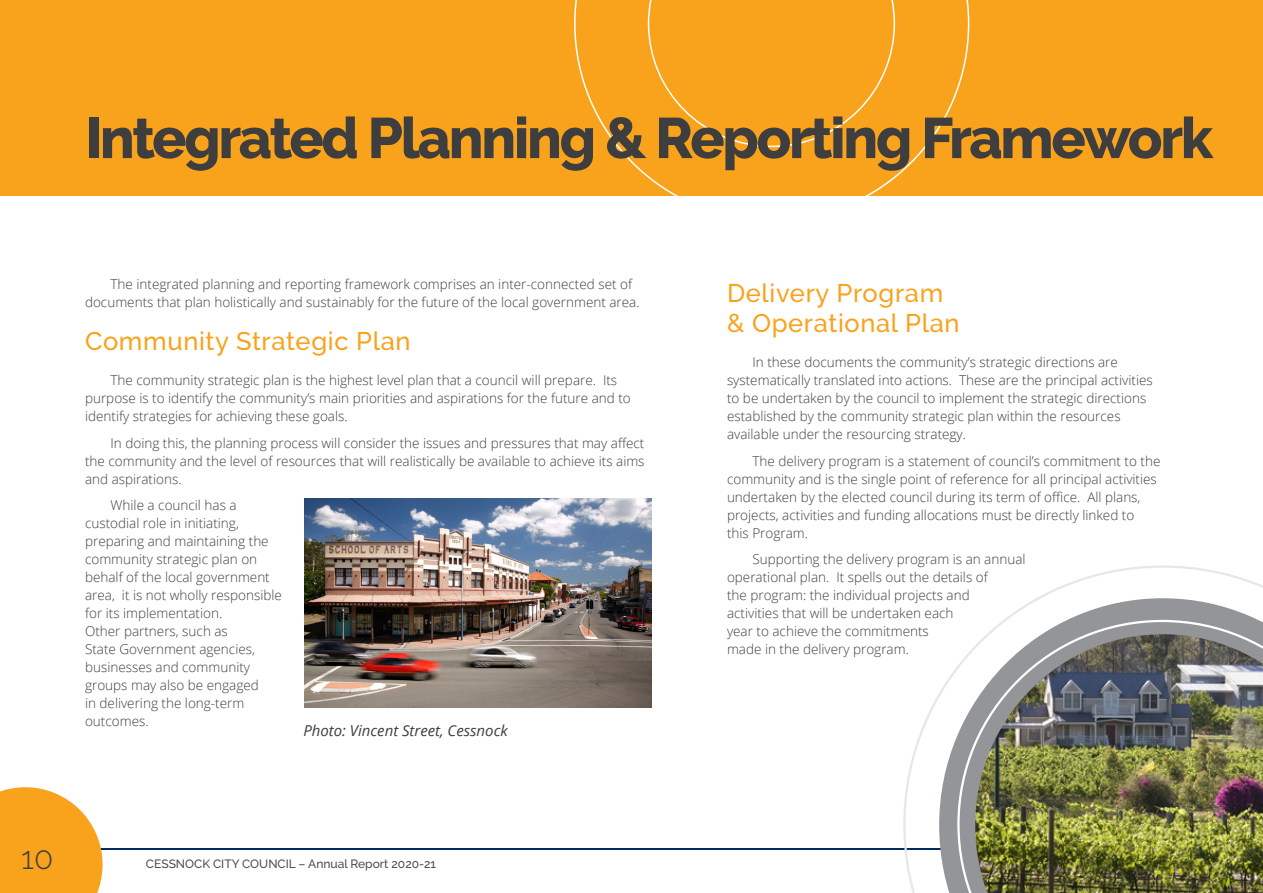
<style>
.page{position:relative;width:1263px;height:893px;background:#fff}
.page>*{position:absolute;margin:0;border:0;box-sizing:border-box;transform-origin:0 0}
._1_Section_Page_Titl{font:800 57px "Raleway";letter-spacing:-.04em;color:#3e3e3f}
.t1{font:300 31.5px "Raleway";color:#3e3e3f}
.Body_Sub-Heading{font:500 25.5px/30px "Raleway";letter-spacing:.025em;color:#f9a21c}
.Table_No{font:italic 15px "Open Sans";color:#3e3e3f}
.BodyCopy{font:300 13.5px/18px "Open Sans";color:#3e3e3f}
.t2{font:500 12px "Raleway";color:#4b4c4d}
</style>
<div class="page">
<hr style="left:53px;top:848px;width:1210px;height:2px;background:#002c62">
<svg style="left:0;top:787px;width:103px;height:106px;background:#f9ae39"></svg>
<div style="left:0;top:0;width:1263px;height:196px;background:#f9a21c"></div>
<svg style="left:574px;top:0;width:395px;height:196px"></svg>
<img style="left:903px;top:565px;width:360px;height:328px">
<img style="left:304px;top:498px;width:348px;height:209px">
<p class="_1_Section_Page_Titl" style="left:85px;top:106px;width:1130px">Integrated Planning &amp; Reporting Framework</p>
<p class="BodyCopy" style="left:85px;top:274px;width:556px;text-indent:26px">The integrated planning and reporting framework comprises an inter-connected set of documents that plan holistically and sustainably for the future of the local government area.</p>
<p class="Body_Sub-Heading" style="left:85px;top:326px;width:327px">Community Strategic Plan</p>
<p class="BodyCopy" style="left:85px;top:371px;width:547px;text-indent:26px">The community strategic plan is the highest level plan that a council will prepare. Its purpose is to identify the community’s main priorities and aspirations for the future and to identify strategies for achieving these goals.</p>
<p class="BodyCopy" style="left:85px;top:433px;width:561px;text-align:justify;text-indent:26px">In doing this, the planning process will consider the issues and pressures that may affect the community and the level of resources that will realistically be available to achieve its aims and aspirations.</p>
<p class="BodyCopy" style="left:85px;top:496px;width:198px;text-indent:26px">While a council has a custodial role in initiating, preparing and maintaining the community strategic plan on behalf of the local government area, it is not wholly responsible for its implementation.<br>Other partners, such as<br>State Government agencies, businesses and community groups may also be engaged<br>in delivering the long-term outcomes.</p>
<p class="Table_No" style="left:303px;top:720px;width:206px">Photo: Vincent Street, Cessnock</p>
<h2 class="t1" style="left:21px;top:839px;width:34px">10</h2>
<p class="t2" style="left:146px;top:857px;width:292px">CESSNOCK CITY COUNCIL – Annual Report 2020-21</p>
<p class="Body_Sub-Heading" style="left:727px;top:278px;width:234px">Delivery Program &amp; Operational Plan</p>
<p class="BodyCopy" style="left:727px;top:353px;width:427px;text-indent:26px">In these documents the community’s strategic directions are systematically translated into actions. These are the principal activities to be undertaken by the council to implement the strategic directions established by the community strategic plan within the resources available under the resourcing strategy.</p>
<p class="BodyCopy" style="left:727px;top:451px;width:435px;text-indent:26px">The delivery program is a statement of council’s commitment to the community and is the single point of reference for all principal activities undertaken by the elected council during its term of office. All plans, projects, activities and funding allocations must be directly linked to<br>this Program.</p>
<p class="BodyCopy" style="left:727px;top:550px;width:300px;text-indent:26px">Supporting the delivery program is an annual operational plan. It spells out the details of<br>the program: the individual projects and<br>activities that will be undertaken each<br>year to achieve the commitments<br>made in the delivery program.</p>
</div>
